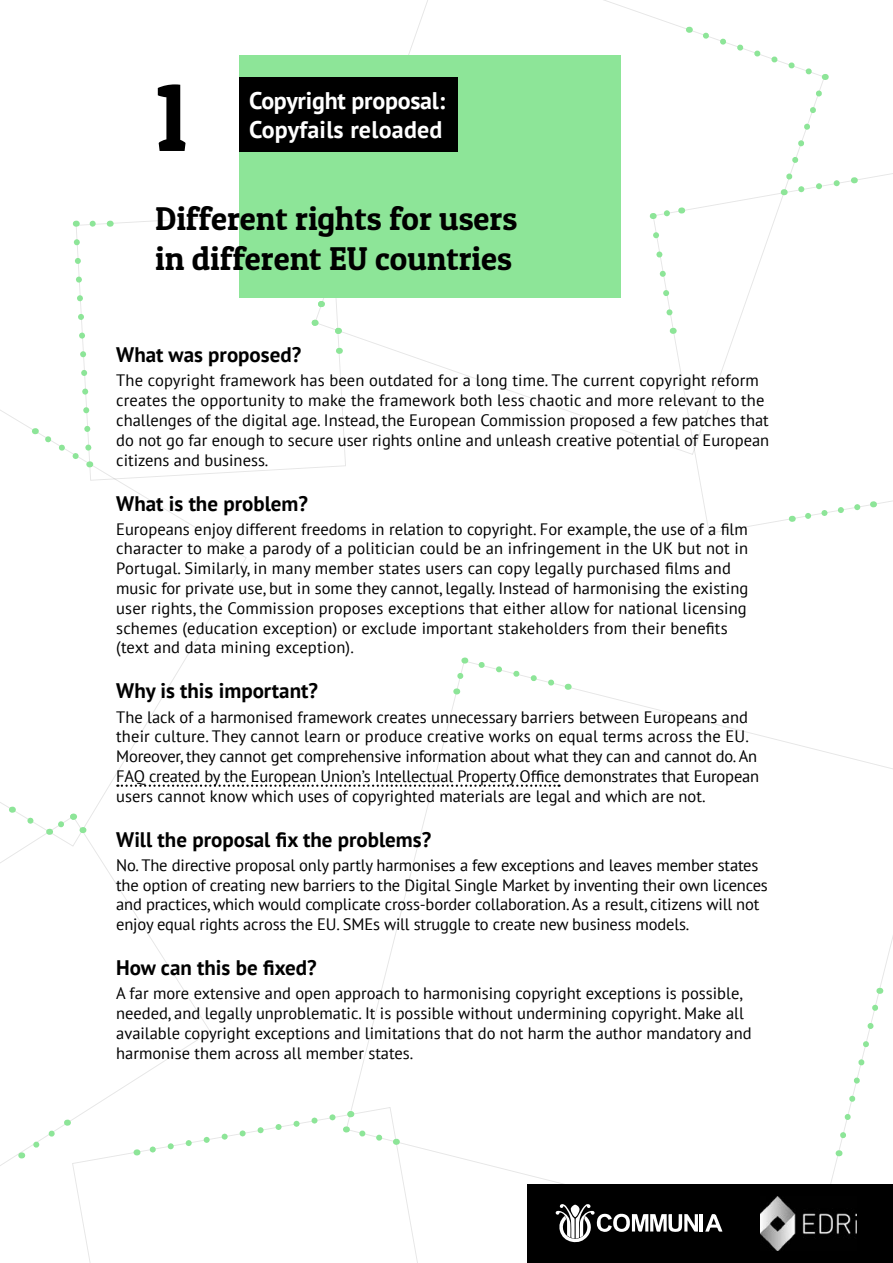
<style>
.page{position:relative;width:893px;height:1263px;background:#fff}
.page>*{position:absolute;margin:0;border:0;box-sizing:border-box;transform-origin:0 0}
.t1{font:96px "Patua One";color:#000}
.t2{font:33px/39.6px "Patua One";color:#000}
.t3{font:700 24px/28.8px "PT Sans";letter-spacing:-.01em;color:#fff}
.t4{font:700 21px "PT Sans";color:#000}
.t5{font:16.5px/19.8px "PT Sans";color:#000}
</style>
<div class="page">
<svg style="left:346px;top:0;width:437px;height:455px"></svg>
<svg style="left:75px;top:210px;width:271px;height:262px"></svg>
<svg style="left:0;top:384px;width:247px;height:431px"></svg>
<svg style="left:0;top:815px;width:211px;height:351px"></svg>
<svg style="left:72px;top:1106px;width:375px;height:157px"></svg>
<svg style="left:698px;top:28px;width:157px;height:168px"></svg>
<svg style="left:653px;top:206px;width:21px;height:16px"></svg>
<svg style="left:649px;top:228px;width:29px;height:106px"></svg>
<svg style="left:84px;top:221px;width:9px;height:6px"></svg>
<svg style="left:33px;top:236px;width:62px;height:231px"></svg>
<svg style="left:307px;top:298px;width:34px;height:43px"></svg>
<svg style="left:801px;top:501px;width:73px;height:18px"></svg>
<svg style="left:453px;top:657px;width:116px;height:37px"></svg>
<svg style="left:840px;top:988px;width:44px;height:154px"></svg>
<svg style="left:47px;top:808px;width:39px;height:28px"></svg>
<svg style="left:12px;top:807px;width:27px;height:22px"></svg>
<svg style="left:136px;top:1107px;width:250px;height:51px"></svg>
<svg style="left:21px;top:1125px;width:39px;height:33px"></svg>
<div style="left:240px;top:55px;width:381px;height:243px;background:#8de598"></div>
<svg style="left:117px;top:784px;width:442px;height:3px"></svg>
<div style="left:527px;top:1184px;width:366px;height:79px;background:#000"></div>
<svg style="left:705px;top:1214px;width:17px;height:18px"></svg>
<svg style="left:556px;top:1204px;width:142px;height:39px"></svg>
<hr style="left:699px;top:1214px;width:4px;height:17px;background:#fff">
<img style="left:760px;top:1197px;width:96px;height:53px">
<div style="left:240px;top:78px;width:218px;height:74px;background:#000"></div>
<h1 class="t1" style="left:155px;top:58px;width:35px">1</h1>
<h3 class="t3" style="left:249px;top:85px;width:198px">Copyright proposal:<br>Copyfails reloaded</h3>
<h2 class="t2" style="left:155px;top:198px;width:364px">Different rights for users in different EU countries</h2>
<p class="t4" style="left:116px;top:341px;width:187px">What was proposed?</p>
<p class="t5" style="left:116px;top:370px;width:654px">The copyright framework has been outdated for a long time. The current copyright reform creates the opportunity to make the framework both less chaotic and more relevant to the challenges of the digital age. Instead, the European Commission proposed a few patches that do not go far enough to secure user rights online and unleash creative potential of European citizens and business.</p>
<p class="t4" style="left:116px;top:489px;width:193px">What is the problem?</p>
<p class="t5" style="left:116px;top:519px;width:633px">Europeans enjoy different freedoms in relation to copyright. For example, the use of a film character to make a parody of a politician could be an infringement in the UK but not in Portugal. Similarly, in many member states users can copy legally purchased films and music for private use, but in some they cannot, legally. Instead of harmonising the existing user rights, the Commission proposes exceptions that either allow for national licensing schemes (education exception) or exclude important stakeholders from their benefits (text and data mining exception).</p>
<p class="t4" style="left:116px;top:677px;width:203px">Why is this important?</p>
<p class="t5" style="left:116px;top:706px;width:645px">The lack of a harmonised framework creates unnecessary barriers between Europeans and their culture. They cannot learn or produce creative works on equal terms across the EU.<br>Moreover, they cannot get comprehensive information about what they can and cannot do. An FAQ created by the European Union’s Intellectual Property Office demonstrates that European users cannot know which uses of copyrighted materials are legal and which are not.</p>
<p class="t4" style="left:116px;top:825px;width:316px">Will the proposal fix the problems?</p>
<p class="t5" style="left:116px;top:855px;width:653px">No. The directive proposal only partly harmonises a few exceptions and leaves member states the option of creating new barriers to the Digital Single Market by inventing their own licences and practices, which would complicate cross-border collaboration. As a result, citizens will not enjoy equal rights across the EU. SMEs will struggle to create new business models.</p>
<p class="t4" style="left:116px;top:954px;width:202px">How can this be fixed?</p>
<p class="t5" style="left:116px;top:983px;width:637px">A far more extensive and open approach to harmonising copyright exceptions is possible, needed, and legally unproblematic. It is possible without undermining copyright. Make all available copyright exceptions and limitations that do not harm the author mandatory and harmonise them across all member states.</p>
</div>
